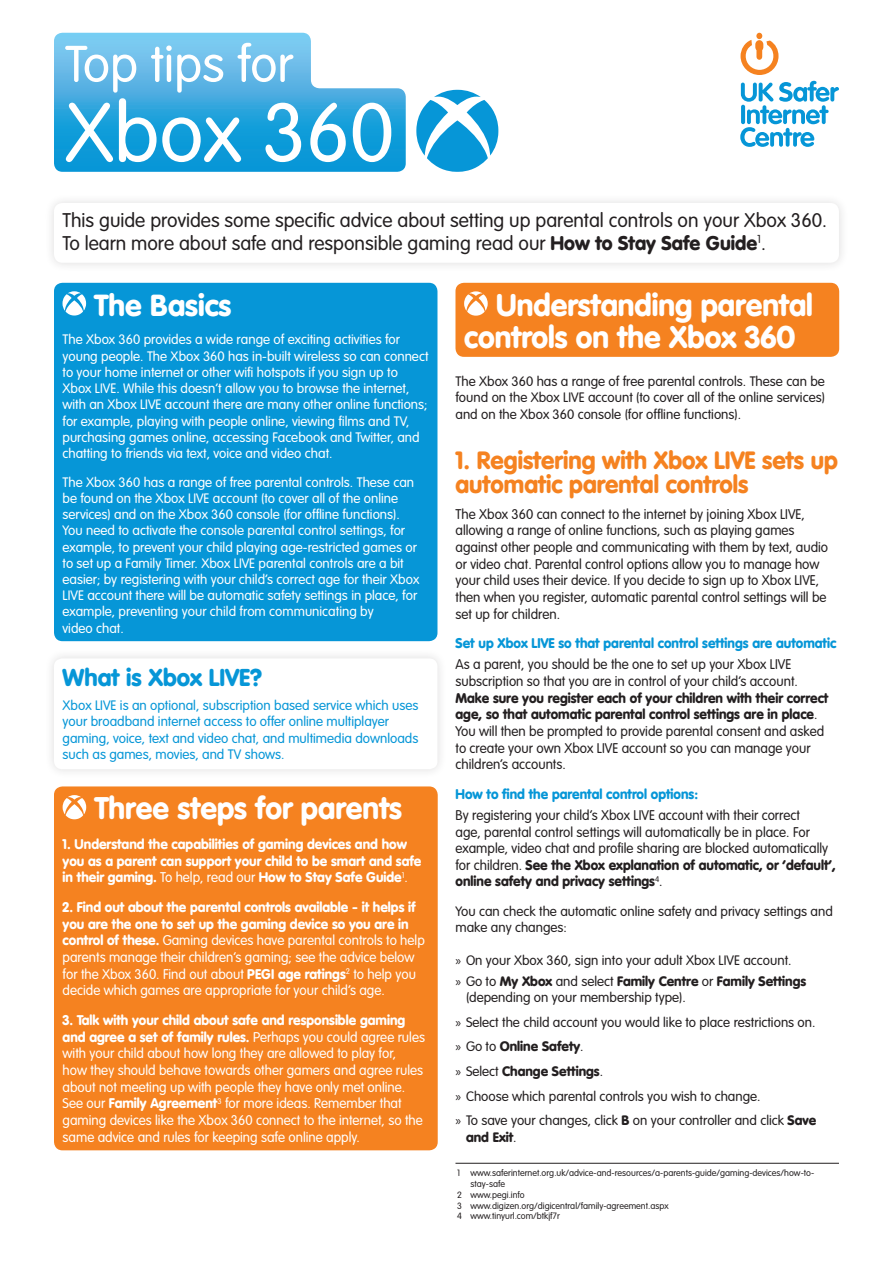
<style>
.page{position:relative;width:893px;height:1263px;background:#fff}
.page>*{position:absolute;margin:0;border:0;box-sizing:border-box;transform-origin:0 0}
.Title_B{font:300 82.05px "VAG Rounded Std";color:#fff}
.Title_A{font:300 50.4px "VAG Rounded Std";color:#fff}
.t1{font:900 30.75px/32.4px "VAG Rounded Std";color:#fff}
.t2{font:900 30px "VAG Rounded Std";color:#fff}
.t3{font:900 24.6px/24.6px "VAG Rounded Std";color:#f58220}
.t4{font:900 24px "VAG Rounded Std";color:#0696d7}
.Intro{font:300 19.5px/23.4px "VAG Rounded Std";color:#231f20}
.Body{font:300 13.8px/16.6px "VAG Rounded Std";color:#231f20}
.t5{font:300 13.8px/16.6px "VAG Rounded Std";color:#fff}
.t6{font:900 13.8px/16.6px "VAG Rounded Std";color:#fff}
.t7{font:900 13.8px "VAG Rounded Std";color:#0696d7}
.t8{font:300 13.5px/16.2px "VAG Rounded Std";color:#fff}
.t9{font:300 13.5px/16.2px "VAG Rounded Std";color:#0696d7}
.Body_bullets_black{font:300 13.5px/16.2px "VAG Rounded Std";color:#231f20}
.Paragraph_Style_1{font:300 13.5px/16.2px "VAG Rounded Std";color:#231f20;text-align:justify}
.Body-2{font:300 13.5px/16.2px "VAG Rounded Std";color:#231f20}
.Body_bullets_black_b{font:300 13.5px/16.2px "VAG Rounded Std";color:#231f20}
.Body_bullets_black_t{font:300 13.5px "VAG Rounded Std";color:#231f20}
.Body_bullets_black-2{font:900 13.5px "VAG Rounded Std";color:#231f20}
.Footnote_top{font:300 9px "VAG Rounded Std";color:#231f20}
.s1{font-weight:900}
.s2{font-weight:300}
.s3{font-family:"Myriad Pro";font-weight:400}
</style>
<div class="page">
<div style="left:44px;top:193px;width:805px;height:80px;background:#f9f9f9"></div>
<div style="left:54px;top:203px;width:785px;height:60px;background:#fff;border-radius:9px"></div>
<svg style="left:434px;top:90px;width:47px;height:15px"></svg>
<svg style="left:416px;top:100px;width:82px;height:72px"></svg>
<svg style="left:54px;top:33px;width:352px;height:139px;background:#4db2e3"></svg>
<svg style="left:740px;top:81px;width:99px;height:66px"></svg>
<svg style="left:740px;top:33px;width:38px;height:42px"></svg>
<div style="left:54px;top:283px;width:383px;height:358px;background:#0696d7;border-radius:9px"></div>
<svg style="left:68px;top:291px;width:13px;height:5px"></svg>
<svg style="left:63px;top:294px;width:23px;height:21px"></svg>
<div style="left:44px;top:649px;width:403px;height:130px;background:#f8f8f8"></div>
<div style="left:54px;top:658px;width:383px;height:111px;background:#fff;border-radius:8px"></div>
<div style="left:54px;top:786px;width:384px;height:364px;background:#f58220;border-radius:9px"></div>
<svg style="left:68px;top:795px;width:13px;height:5px"></svg>
<svg style="left:63px;top:798px;width:23px;height:21px"></svg>
<div style="left:455px;top:283px;width:384px;height:74px;background:#f58220;border-radius:9px"></div>
<svg style="left:469px;top:291px;width:14px;height:5px"></svg>
<svg style="left:464px;top:294px;width:24px;height:22px"></svg>
<hr style="left:455px;top:1163px;width:384px;height:1px;background:#231f20">
<p class="Title_A" style="left:65px;top:35px;width:230px">Top tips for</p>
<p class="Title_B" style="left:65px;top:86px;width:330px">Xbox 360</p>
<p class="Intro" style="left:63px;top:209px;width:766px">This guide provides some specific advice about setting up parental controls on your Xbox 360.<br>To learn more about safe and responsible gaming read our <span class="s1">How to Stay Safe Guide</span><sup>1</sup>.</p>
<p class="t2" style="left:95px;top:287px;width:138px">The Basics</p>
<p class="t8" style="left:63px;top:332px;width:367px">The Xbox 360 provides a wide range of exciting activities for young people. The Xbox 360 has in-built wireless so can connect to your home internet or other wifi hotspots if you sign up to Xbox LIVE. While this doesn’t allow you to browse the internet, with an Xbox LIVE account there are many other online functions; for example, playing with people online, viewing films and TV, purchasing games online, accessing Facebook and Twitter, and chatting to friends via text, voice and video chat.</p>
<p class="t8" style="left:63px;top:474px;width:358px">The Xbox 360 has a range of free parental controls. These can be found on the Xbox LIVE account (to cover all of the online services) and on the Xbox 360 console (for offline functions).<br>You need to activate the console parental control settings, for example, to prevent your child playing age-restricted games or to set up a Family Timer. Xbox LIVE parental controls are a bit easier; by registering with your child’s correct age for their Xbox LIVE account there will be automatic safety settings in place, for example, preventing your child from communicating by<br>video chat.</p>
<p class="t4" style="left:63px;top:662px;width:201px">What is Xbox LIVE?</p>
<p class="t9" style="left:63px;top:698px;width:357px">Xbox LIVE is an optional, subscription based service which uses your broadband internet access to offer online multiplayer gaming, voice, text and video chat, and multimedia downloads such as games, movies, and TV shows.</p>
<p class="t1" style="left:95px;top:793px;width:309px">Three steps for parents</p>
<p class="t6" style="left:63px;top:836px;width:360px">1. Understand the capabilities of gaming devices and how you as a parent can support your child to be smart and safe in their gaming. <span class="s2">To help, read our</span> How to Stay Safe Guide<sup>1</sup><span class="s2">.</span></p>
<p class="t5" style="left:63px;top:899px;width:364px"><span class="s1">2. Find out about the parental controls available - it helps if you are the one to set up the gaming device so you are in control of these.</span> Gaming devices have parental controls to help parents manage their children’s gaming; see the advice below for the Xbox 360. Find out about <span class="s1">PEGI age ratings</span><sup>2</sup> to help you decide which games are appropriate for your child’s age.</p>
<p class="t5" style="left:63px;top:1012px;width:364px"><span class="s1">3. Talk with your child about safe and responsible gaming and agree a set of family rules.</span> Perhaps you could agree rules with your child about how long they are allowed to play for,<br>how they should behave towards other gamers and agree rules about not meeting up with people they have only met online.<br>See our <span class="s1">Family Agreement</span><sup>3</sup> for more ideas. Remember that gaming devices like the Xbox 360 connect to the internet, so the same advice and rules for keeping safe online apply.</p>
<p class="t1" style="left:464px;top:290px;width:350px;text-indent:32px">Understanding parental controls on the Xbox 360</p>
<p class="Paragraph_Style_1" style="left:455px;top:374px;width:371px">The Xbox 360 has a range of free parental controls. These can be found on the Xbox LIVE account (to cover all of the online services) and on the Xbox 360 console (for offline functions).</p>
<h3 class="t3" style="left:455px;top:448px;width:384px">1. Registering with Xbox LIVE sets up automatic parental controls</h3>
<p class="Body" style="left:455px;top:506px;width:374px">The Xbox 360 can connect to the internet by joining Xbox LIVE, allowing a range of online functions, such as playing games against other people and communicating with them by text, audio or video chat. Parental control options allow you to manage how your child uses their device. If you decide to sign up to Xbox LIVE, then when you register, automatic parental control settings will be set up for children.</p>
<h4 class="t7" style="left:455px;top:635px;width:382px">Set up Xbox LIVE so that parental control settings are automatic</h4>
<p class="Body" style="left:455px;top:657px;width:374px">As a parent, you should be the one to set up your Xbox LIVE subscription so that you are in control of your child’s account.<br><span class="s1">Make sure you register each of your children with their correct age, so that automatic parental control settings are in place</span>.<br>You will then be prompted to provide parental consent and asked to create your own Xbox LIVE account so you can manage your children’s accounts.</p>
<h4 class="t7" style="left:455px;top:786px;width:244px">How to find the parental control options:</h4>
<p class="Body" style="left:455px;top:807px;width:382px">By registering your child’s Xbox LIVE account with their correct<br>age, parental control settings will automatically be in place. For example, video chat and profile sharing are blocked automatically for children. <span class="s1">See the Xbox explanation of automatic, or ‘default’, online safety and privacy settings</span><sup>4</sup>.</p>
<p class="Body-2" style="left:455px;top:903px;width:379px">You can check the automatic online safety and privacy settings and make any changes:</p>
<p class="Body_bullets_black_t" style="left:455px;top:953px;width:338px"><span class="s3">»</span> On your Xbox 360, sign into your adult Xbox LIVE account.</p>
<p class="Body_bullets_black" style="left:466px;top:973px;width:342px;text-indent:-10px"><span class="s3">»</span> Go to <span class="s1">My Xbox</span> and select <span class="s1">Family Centre</span> or <span class="s1">Family Settings </span>(depending on your membership type).</p>
<p class="Body_bullets_black" style="left:455px;top:1014px;width:362px"><span class="s3">»</span> Select the child account you would like to place restrictions on.</p>
<p class="Body_bullets_black-2" style="left:455px;top:1038px;width:130px"><span class="s3">»</span> <span class="s2">Go to</span> Online Safety<span class="s2">.</span></p>
<p class="Body_bullets_black-2" style="left:455px;top:1063px;width:149px"><span class="s3">»</span> <span class="s2">Select</span> Change Settings<span class="s2">.</span></p>
<p class="Body_bullets_black" style="left:455px;top:1088px;width:307px"><span class="s3">»</span> Choose which parental controls you wish to change.</p>
<p class="Body_bullets_black_b" style="left:466px;top:1113px;width:352px;text-indent:-10px"><span class="s3">»</span> To save your changes, click <span class="s1">B</span> on your controller and click <span class="s1">Save and Exit</span>.</p>
<p class="Footnote_top" style="left:457px;top:1168px;width:359px">1 www.saferinternet.org.uk/advice-and-resources/a-parents-guide/gaming-devices/how-to-</p>
<p class="Footnote_top" style="left:470px;top:1179px;width:36px">stay-safe</p>
<p class="Footnote_top" style="left:457px;top:1189px;width:69px">2 www.pegi.info</p>
<p class="Footnote_top" style="left:457px;top:1200px;width:213px">3 www.digizen.org/digicentral/family-agreement.aspx</p>
<p class="Footnote_top" style="left:457px;top:1211px;width:104px">4 www.tinyurl.com/btkjf7r</p>
</div>
